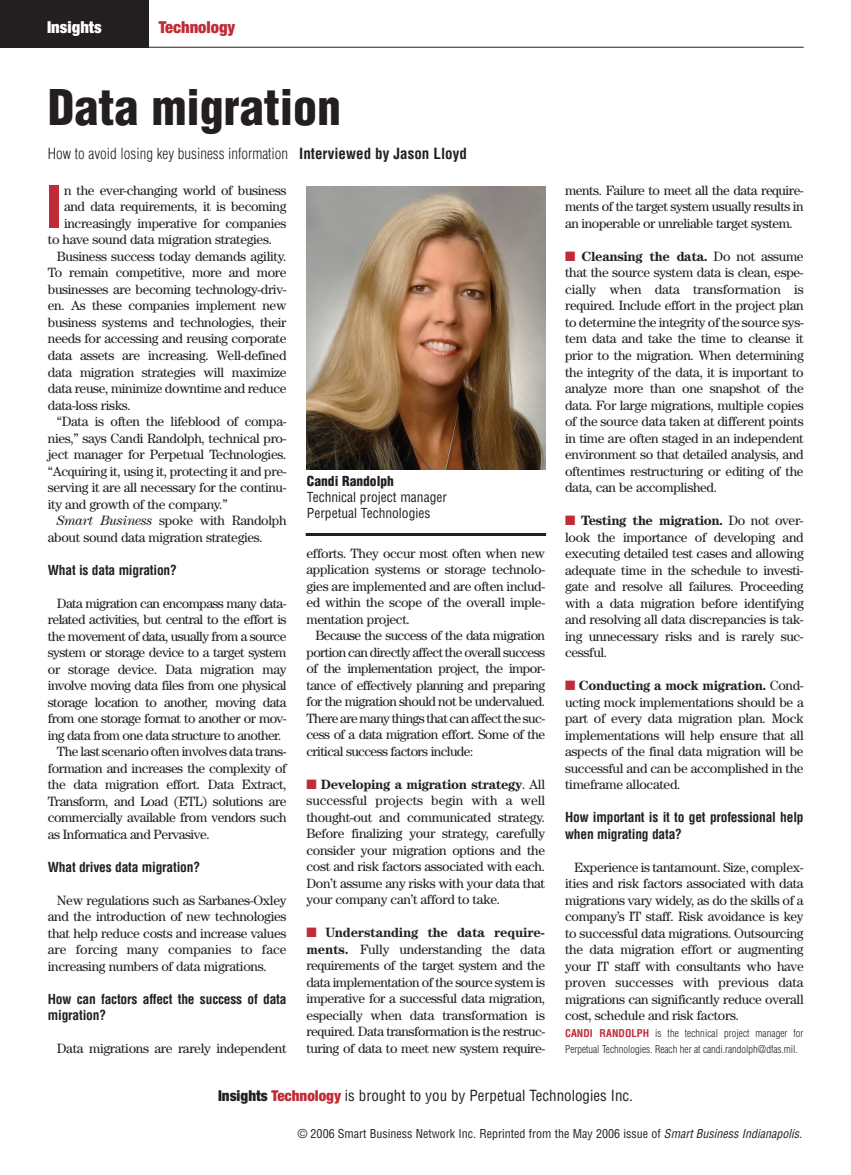
<style>
.page{position:relative;width:851px;height:1175px;background:#fff}
.page>*{position:absolute;margin:0;border:0;box-sizing:border-box;transform-origin:0 0}
.t1{font:900 condensed 56.25px "Helvetica";color:#bf2b37}
.t2{font:900 condensed 48px "Helvetica";color:#231f20}
.t3{font:900 condensed 16.5px "Helvetica Neue";color:#bf2b37}
.t4{font:900 condensed 16.5px "Helvetica Neue";color:#fff}
.t5{font:300 condensed 15px "Helvetica";color:#231f20}
.t6{font:condensed 15px "Helvetica";color:#231f20}
.t7{font:13.5px/16.5px "Century";letter-spacing:-.025em;color:#231f20;text-align:justify}
.t8{font:13.5px "Century";letter-spacing:-.045em;color:#231f20}
.t9{font:700 condensed 13.5px/16.5px "Helvetica";letter-spacing:-.015em;color:#231f20}
.t10{font:condensed 13.5px/16.2px "Helvetica";color:#231f20}
.t11{font:900 condensed 13.5px "Helvetica";color:#231f20}
.t12{font:condensed 12px "Helvetica";color:#231f20}
.t13{font:300 condensed 10.5px/16.5px "Helvetica";color:#231f20}
.s1{font-weight:700}
.s2{font-style:italic}
.s3{color:#bf2b37}
.s4{font-weight:700;color:#bf2b37}
.s5{font-family:"Helvetica Neue";font-weight:900}
.s6{font-family:"Helvetica Neue";font-weight:900;color:#bf2b37}
</style>
<div class="page">
<div style="left:0;top:0;width:149px;height:47px;background:#231f20"></div>
<hr style="left:0;top:47px;width:803px;height:1px;background:#231f20">
<img style="left:306px;top:186px;width:239px;height:284px">
<hr style="left:305px;top:533px;width:241px;height:3px;background:#231f20">
<p class="t4" style="left:47px;top:21px;width:56px">Insights</p>
<p class="t3" style="left:159px;top:21px;width:78px">Technology</p>
<h2 class="t2" style="left:48px;top:81px;width:295px">Data migration</h2>
<p class="t5" style="left:48px;top:145px;width:420px">How to avoid losing key business information <span class="s1">Interviewed by Jason Lloyd</span></p>
<h1 class="t1" style="left:46px;top:176px;width:17px">I</h1>
<p class="t7" style="left:64px;top:183px;width:224px">n the ever-changing world of business</p>
<p class="t7" style="left:64px;top:200px;width:224px">and data requirements, it is becoming</p>
<p class="t7" style="left:64px;top:216px;width:224px">increasingly imperative for companies</p>
<p class="t7" style="left:48px;top:233px;width:226px">to have sound data migration strategies.</p>
<p class="t7" style="left:57px;top:249px;width:231px">Business success today demands agility.</p>
<p class="t7" style="left:48px;top:266px;width:240px">To remain competitive, more and more</p>
<p class="t7" style="left:48px;top:282px;width:240px">businesses are becoming technology-driv-</p>
<p class="t7" style="left:48px;top:299px;width:240px">en. As these companies implement new</p>
<p class="t7" style="left:48px;top:315px;width:240px">business systems and technologies, their</p>
<p class="t7" style="left:48px;top:332px;width:240px">needs for accessing and reusing corporate</p>
<p class="t7" style="left:48px;top:348px;width:240px">data assets are increasing. Well-defined</p>
<p class="t7" style="left:48px;top:365px;width:240px">data migration strategies will maximize</p>
<p class="t7" style="left:48px;top:381px;width:240px">data reuse, minimize downtime and reduce</p>
<p class="t7" style="left:48px;top:398px;width:85px">data-loss risks.</p>
<p class="t7" style="left:57px;top:414px;width:231px">“Data is often the lifeblood of compa-</p>
<p class="t7" style="left:48px;top:431px;width:240px">nies,” says Candi Randolph, technical pro-</p>
<p class="t7" style="left:48px;top:447px;width:240px">ject manager for Perpetual Technologies.</p>
<p class="t7" style="left:48px;top:464px;width:240px">“Acquiring it, using it, protecting it and pre-</p>
<p class="t7" style="left:48px;top:480px;width:240px">serving it are all necessary for the continu-</p>
<p class="t7" style="left:48px;top:497px;width:181px">ity and growth of the company.”</p>
<p class="t7" style="left:57px;top:513px;width:231px"><span class="s2">Smart Business</span> spoke with Randolph</p>
<p class="t7" style="left:48px;top:530px;width:217px">about sound data migration strategies.</p>
<p class="t9" style="left:48px;top:561px;width:130px">What is data migration?</p>
<p class="t8" style="left:57px;top:598px;width:231px">Data migration can encompass many data-</p>
<p class="t8" style="left:48px;top:615px;width:240px">related activities, but central to the effort is</p>
<p class="t8" style="left:48px;top:631px;width:240px">the movement of data, usually from a source</p>
<p class="t8" style="left:48px;top:648px;width:240px">system or storage device to a target system</p>
<p class="t7" style="left:48px;top:662px;width:240px">or storage device. Data migration may</p>
<p class="t8" style="left:48px;top:681px;width:240px">involve moving data files from one physical</p>
<p class="t8" style="left:48px;top:697px;width:240px">storage location to another, moving data</p>
<p class="t8" style="left:48px;top:714px;width:240px">from one storage format to another or mov-</p>
<p class="t8" style="left:48px;top:730px;width:235px">ing data from one data structure to another.</p>
<p class="t7" style="left:57px;top:744px;width:231px">The last scenario often involves data trans-</p>
<p class="t7" style="left:48px;top:761px;width:240px">formation and increases the complexity of</p>
<p class="t7" style="left:48px;top:777px;width:240px">the data migration effort. Data Extract,</p>
<p class="t7" style="left:48px;top:794px;width:240px">Transform, and Load (ETL) solutions are</p>
<p class="t7" style="left:48px;top:810px;width:240px">commercially available from vendors such</p>
<p class="t7" style="left:48px;top:827px;width:163px">as Informatica and Pervasive.</p>
<p class="t9" style="left:48px;top:858px;width:154px">What drives data migration?</p>
<p class="t7" style="left:48px;top:893px;width:240px;text-indent:9px">New regulations such as Sarbanes-Oxley and the introduction of new technologies that help reduce costs and increase values are forcing many companies to face increasing numbers of data migrations.</p>
<p class="t9" style="left:48px;top:990px;width:240px">How can factors affect the success of data migration?</p>
<p class="t7" style="left:57px;top:1041px;width:231px">Data migrations are rarely independent</p>
<p class="t11" style="left:307px;top:473px;width:88px">Candi Randolph</p>
<p class="t10" style="left:307px;top:489px;width:141px">Technical project manager<br>Perpetual Technologies</p>
<p class="t7" style="left:306px;top:546px;width:240px">efforts. They occur most often when new application systems or storage technolo&shy;gies are implemented and are often includ&shy;ed within the scope of the overall imple&shy;mentation project.</p>
<p class="t7" style="left:306px;top:628px;width:240px;text-indent:9px">Because the success of the data migration portion can directly affect the overall success of the implementation project, the impor&shy;tance of effectively planning and preparing for the migration should not be undervalued.<br>There are many things that can affect the suc&shy;cess of a data migration effort. Some of the critical success factors include:</p>
<p class="t7" style="left:306px;top:777px;width:240px"><span class="s3">■</span> <span class="s1">Developing a migration strategy</span>. All successful projects begin with a well thought-out and communicated strategy.<br>Before finalizing your strategy, carefully consider your migration options and the cost and risk factors associated with each.<br>Don’t assume any risks with your data that your company can’t afford to take.</p>
<p class="t7" style="left:306px;top:925px;width:240px"><span class="s3">■</span> <span class="s1">Understanding the data require&shy;ments.</span> Fully understanding the data requirements of the target system and the data implementation of the source system is imperative for a successful data migration, especially when data transformation is required. Data transformation is the restruc&shy;turing of data to meet new system require-</p>
<p class="t7" style="left:565px;top:183px;width:240px">ments. Failure to meet all the data require&shy;ments of the target system usually results in an inoperable or unreliable target system.</p>
<p class="t7" style="left:565px;top:249px;width:240px"><span class="s3">■</span> <span class="s1">Cleansing the data.</span> Do not assume that the source system data is clean, espe&shy;cially when data transformation is required. Include effort in the project plan to determine the integrity of the source sys&shy;tem data and take the time to cleanse it prior to the migration. When determining the integrity of the data, it is important to analyze more than one snapshot of the data. For large migrations, multiple copies of the source data taken at different points in time are often staged in an independent environment so that detailed analysis, and oftentimes restructuring or editing of the data, can be accomplished.</p>
<p class="t7" style="left:565px;top:513px;width:240px"><span class="s3">■</span> <span class="s1">Testing the migration.</span> Do not over&shy;look the importance of developing and executing detailed test cases and allowing adequate time in the schedule to investi&shy;gate and resolve all failures. Proceeding with a data migration before identifying and resolving all data discrepancies is tak&shy;ing unnecessary risks and is rarely suc&shy;cessful.</p>
<p class="t7" style="left:565px;top:678px;width:240px"><span class="s3">■</span> <span class="s1">Conducting a mock migration.</span> Cond&shy;ucting mock implementations should be a part of every data migration plan. Mock implementations will help ensure that all aspects of the final data migration will be successful and can be accomplished in the timeframe allocated.</p>
<p class="t9" style="left:565px;top:809px;width:240px">How important is it to get professional help when migrating data?</p>
<p class="t7" style="left:565px;top:860px;width:240px;text-indent:9px">Experience is tantamount. Size, complex&shy;ities and risk factors associated with data migrations vary widely, as do the skills of a company’s IT staff. Risk avoidance is key to successful data migrations. Outsourcing the data migration effort or augmenting your IT staff with consultants who have proven successes with previous data migrations can significantly reduce overall cost, schedule and risk factors.</p>
<p class="t13" style="left:565px;top:1024px;width:240px"><span class="s4">CANDI RANDOLPH</span> is the technical project manager for<br>Perpetual Technologies. Reach her at candi.randolph@dfas.mil.</p>
<p class="t6" style="left:218px;top:1086px;width:416px"><span class="s5">Insights</span> <span class="s6">Technology</span> is brought to you by Perpetual Technologies Inc.</p>
<p class="t12" style="left:298px;top:1127px;width:506px">© 2006 Smart Business Network Inc. Reprinted from the May 2006 issue of <span class="s2">Smart Business Indianapolis.</span></p>
</div>
